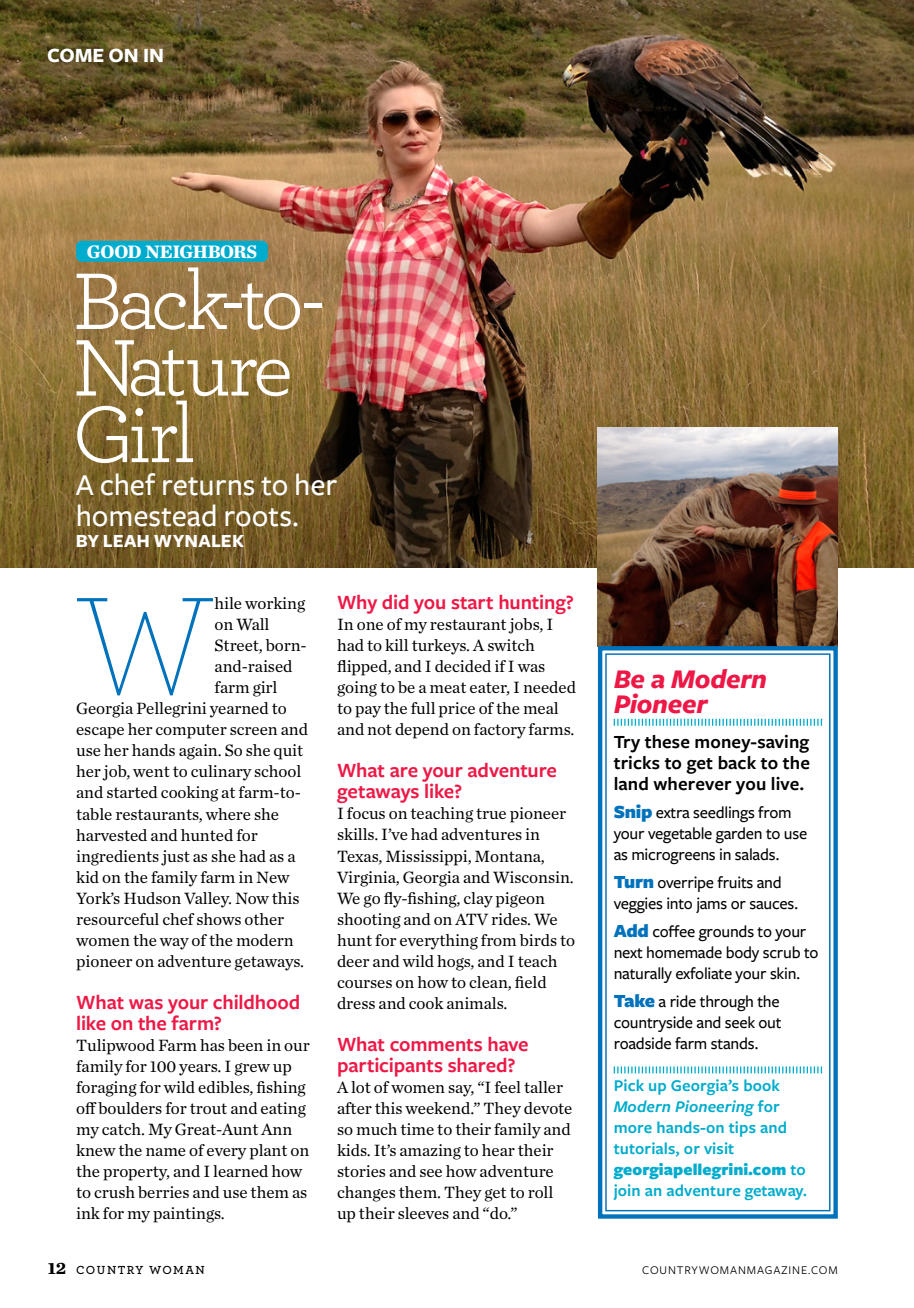
<style>
.page{position:relative;width:914px;height:1308px;background:#fff}
.page>*{position:absolute;margin:0;border:0;box-sizing:border-box;transform-origin:0 0}
.t1{font:200 144.72px "Archer";color:#0072bc}
.t2{font:84px/66.5px "Archer";letter-spacing:-.065em;color:#fff}
.t3{font:500 31.5px/31.5px "Freight Sans Pro";color:#fff}
.t4{font:italic 700 28px/24.5px "Freight Sans Pro";letter-spacing:-.01em;color:#ed1846}
.t5{font:600 21px/21px "Freight Sans Pro";letter-spacing:-.01em;color:#ed1846}
.t6{font:700 21px "Freight Sans Pro";letter-spacing:-.01em;color:#fff}
.t7{font:600 19.25px/21px "Freight Sans Pro";letter-spacing:.005em;color:#000;text-align:justify}
.t8{font:700 19.25px "Freight Sans Pro";letter-spacing:.01em;color:#fff}
.t9{font:700 18.9px "Chronicle Text G1";letter-spacing:-.01em;color:#fff}
.t10{font:17.15px/21px "Chronicle Text G1";letter-spacing:-.005em;color:#000}
.t11{font:500 17.15px/21px "Freight Sans Pro";letter-spacing:-.015em;color:#000}
.t12{font:600 17.15px/21px "Freight Sans Pro";letter-spacing:.005em;color:#00accd}
.t13{font:12.25px "Freight Sans Pro";letter-spacing:.07em;color:#000}
.t14{font:600 12.25px "Archer";letter-spacing:.115em;color:#000}
.s1{font-weight:900;font-size:19.25px;color:#0072bc}
.s2{font-style:italic}
.s3{font-weight:900}
.s4{font-family:"Chronicle Text G1";font-weight:700;font-size:17.5px}
</style>
<div class="page">
<img style="left:0;top:0;width:914px;height:567px">
<img style="left:598px;top:427px;width:239px;height:217px">
<div style="left:76px;top:241px;width:192px;height:21px;background:#00accd"></div>
<svg style="left:597px;top:644px;width:241px;height:575px"></svg>
<div style="left:605px;top:653px;width:225px;height:558px;border:1px solid #0072bc"></div>
<svg style="left:613px;top:1066px;width:209px;height:7px"></svg>
<svg style="left:613px;top:718px;width:209px;height:7px"></svg>
<p class="t6" style="left:47px;top:40px;width:118px">COME ON IN</p>
<p class="t9" style="left:87px;top:236px;width:172px">GOOD NEIGHBORS</p>
<h2 class="t2" style="left:72px;top:265px;width:253px">Back-to-<br>Nature<br>Girl</h2>
<h3 class="t3" style="left:76px;top:467px;width:263px">A chef returns to her homestead roots.</h3>
<p class="t8" style="left:76px;top:527px;width:170px">BY LEAH WYNALEK</p>
<h1 class="t1" style="left:76px;top:554px;width:139px">W</h1>
<p class="t10" style="left:214px;top:592px;width:92px">hile working</p>
<p class="t10" style="left:214px;top:613px;width:56px">on Wall</p>
<p class="t10" style="left:214px;top:634px;width:94px">Street, born-</p>
<p class="t10" style="left:214px;top:655px;width:79px">and-raised</p>
<p class="t10" style="left:214px;top:676px;width:64px">farm girl</p>
<p class="t10" style="left:76px;top:697px;width:212px">Georgia Pellegrini yearned to</p>
<p class="t10" style="left:76px;top:718px;width:233px">escape her computer screen and</p>
<p class="t10" style="left:76px;top:739px;width:228px">use her hands again. So she quit</p>
<p class="t10" style="left:76px;top:760px;width:227px">her job, went to culinary school</p>
<p class="t10" style="left:76px;top:781px;width:226px">and started cooking at farm-to-</p>
<p class="t10" style="left:76px;top:802px;width:204px">table restaurants, where she</p>
<p class="t10" style="left:76px;top:823px;width:183px">harvested and hunted for</p>
<p class="t10" style="left:76px;top:844px;width:221px">ingredients just as she had as a</p>
<p class="t10" style="left:76px;top:865px;width:215px">kid on the family farm in New</p>
<p class="t10" style="left:76px;top:886px;width:225px">York’s Hudson Valley. Now this</p>
<p class="t10" style="left:76px;top:907px;width:209px">resourceful chef shows other</p>
<p class="t10" style="left:76px;top:928px;width:219px">women the way of the modern</p>
<p class="t10" style="left:76px;top:949px;width:229px">pioneer on adventure getaways.</p>
<p class="t5" style="left:76px;top:990px;width:225px">What was your childhood like on the farm?</p>
<p class="t10" style="left:76px;top:1033px;width:235px">Tulipwood Farm has been in our family for 100 years. I grew up foraging for wild edibles, fishing off boulders for trout and eating my catch. My Great-Aunt Ann knew the name of every plant on the property, and I learned how to crush berries and use them as ink for my paintings.</p>
<p class="t5" style="left:337px;top:591px;width:238px">Why did you start hunting?</p>
<p class="t10" style="left:337px;top:613px;width:240px">In one of my restaurant jobs, I had to kill turkeys. A switch flipped, and I decided if I was going to be a meat eater, I needed to pay the full price of the meal and not depend on factory farms.</p>
<p class="t5" style="left:337px;top:759px;width:221px">What are your adventure getaways like?</p>
<p class="t10" style="left:337px;top:802px;width:240px">I focus on teaching true pioneer skills. I’ve had adventures in<br>Texas, Mississippi, Montana,<br>Virginia, Georgia and Wisconsin.<br>We go fly-fishing, clay pigeon shooting and on ATV rides. We hunt for everything from birds to deer and wild hogs, and I teach courses on how to clean, field dress and cook animals.</p>
<p class="t5" style="left:337px;top:1032px;width:193px">What comments have participants shared?</p>
<p class="t10" style="left:337px;top:1075px;width:237px">A lot of women say, “I feel taller after this weekend.” They devote so much time to their family and kids. It’s amazing to hear their stories and see how adventure changes them. They get to roll up their sleeves and “do.”</p>
<h3 class="t4" style="left:613px;top:665px;width:155px">Be a Modern<br>Pioneer</h3>
<p class="t7" style="left:613px;top:730px;width:198px">Try these money-saving tricks to get back to the land wherever you live.</p>
<p class="t11" style="left:613px;top:800px;width:195px"><span class="s1">Snip</span> extra seedlings from your vegetable garden to use as microgreens in salads.</p>
<p class="t11" style="left:613px;top:870px;width:186px"><span class="s1">Turn</span> overripe fruits and veggies into jams or sauces.</p>
<p class="t11" style="left:613px;top:919px;width:206px"><span class="s1">Add</span> coffee grounds to your next homemade body scrub to naturally exfoliate your skin.</p>
<p class="t11" style="left:613px;top:989px;width:169px;text-align:justify"><span class="s1">Take</span> a ride through the countryside and seek out roadside farm stands.</p>
<p class="t12" style="left:613px;top:1073px;width:195px">Pick up Georgia’s book<br><span class="s2">Modern Pioneering</span> for more hands-on tips and tutorials, or visit <span class="s3">georgiapellegrini.com</span> to join an adventure getaway.</p>
<p class="t14" style="left:48px;top:1261px;width:158px"><span class="s4">12</span> COUNTRY WOMAN</p>
<p class="t13" style="left:642px;top:1261px;width:197px">COUNTRYWOMANMAGAZINE.COM</p>
</div>
